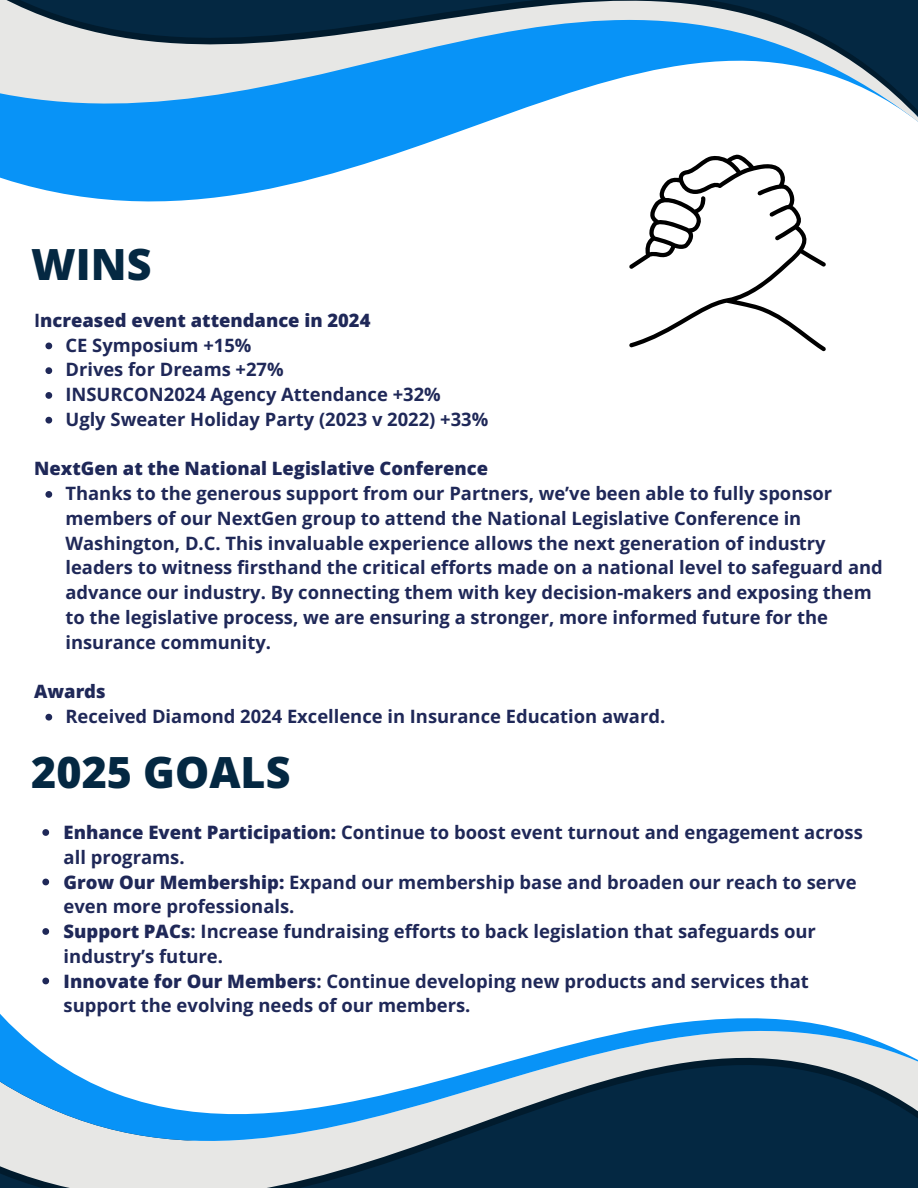
<style>
.page{position:relative;width:918px;height:1188px;background:#fff}
.page>*{position:absolute;margin:0;border:0;box-sizing:border-box;transform-origin:0 0}
.t1{font:800 43.05px "Open Sans";color:#042842}
.t2{font:700 18.45px/24.8px "Open Sans";color:#1f2858}
.t3{font:800 18.45px "Open Sans";color:#1f2858}
.s1{font-weight:700}
.s2{font-weight:800}
</style>
<div class="page">
<svg style="left:0;top:168px;width:351px;height:34px;fill:#0893f7"></svg>
<svg style="left:0;top:0;width:918px;height:168px"></svg>
<svg style="left:0;top:931px;width:918px;height:257px"></svg>
<svg style="left:45px;top:343px;width:7px;height:6px"></svg>
<svg style="left:45px;top:367px;width:7px;height:7px"></svg>
<svg style="left:45px;top:392px;width:7px;height:7px"></svg>
<svg style="left:45px;top:417px;width:7px;height:7px"></svg>
<svg style="left:45px;top:491px;width:7px;height:7px"></svg>
<svg style="left:45px;top:714px;width:7px;height:7px"></svg>
<svg style="left:629px;top:154px;width:197px;height:197px"></svg>
<svg style="left:42px;top:829px;width:7px;height:7px"></svg>
<svg style="left:42px;top:879px;width:7px;height:6px"></svg>
<svg style="left:42px;top:928px;width:7px;height:7px"></svg>
<svg style="left:42px;top:978px;width:7px;height:6px"></svg>
<p class="t1" style="left:31px;top:234px;width:122px">WINS</p>
<h1 class="t3" style="left:34px;top:307px;width:338px"><span class="s1">I</span>ncreased event attendance in 2024</h1>
<p class="t2" style="left:65px;top:332px;width:188px">CE Symposium +15%</p>
<h2 class="t2" style="left:65px;top:357px;width:220px">Drives for Dreams +27%</h2>
<p class="t2" style="left:65px;top:382px;width:377px">INSURCON2024 Agency Attendance +32%</p>
<p class="t2" style="left:65px;top:406px;width:424px">Ugly Sweater Holiday Party (2023 v 2022) +33%</p>
<p class="t3" style="left:34px;top:456px;width:455px">NextGen at the National Legislative Conference</p>
<p class="t2" style="left:65px;top:481px;width:819px">Thanks to the generous support from our Partners, we’ve been able to fully sponsor members of our NextGen group to attend the National Legislative Conference in Washington, D.C. This invaluable experience allows the next generation of industry leaders to witness firsthand the critical efforts made on a national level to safeguard and advance our industry. By connecting them with key decision-makers and exposing them to the legislative process, we are ensuring a stronger, more informed future for the insurance community.</p>
<h2 class="t3" style="left:34px;top:678px;width:73px">Awards</h2>
<p class="t2" style="left:65px;top:703px;width:601px">Received Diamond 2024 Excellence in Insurance Education award.</p>
<h2 class="t1" style="left:31px;top:742px;width:261px">2025 GOALS</h2>
<p class="t2" style="left:64px;top:820px;width:801px"><span class="s2">Enhance Event Participation:</span> Continue to boost event turnout and engagement across all programs.</p>
<h1 class="t2" style="left:64px;top:869px;width:794px"><span class="s2">Grow Our Membership:</span> Expand our membership base and broaden our reach to serve even more professionals.</h1>
<p class="t2" style="left:64px;top:919px;width:754px"><span class="s2">Support PACs</span>: Increase fundraising efforts to back legislation that safeguards our industry’s future.</p>
<p class="t2" style="left:64px;top:968px;width:747px"><span class="s2">Innovate for Our Members</span>: Continue developing new products and services that support the evolving needs of our members.</p>
</div>
